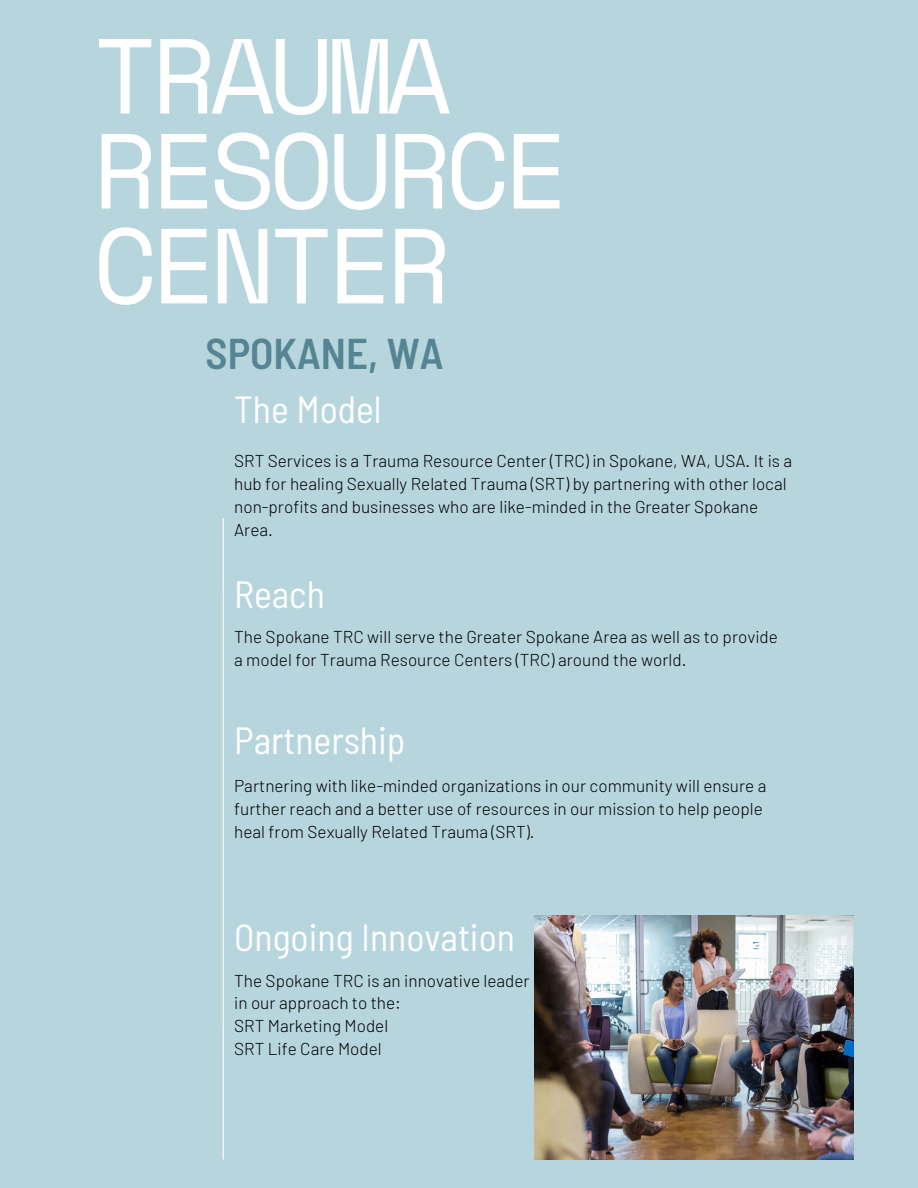
<style>
.page{position:relative;width:918px;height:1188px;background:#b7d5dd}
.page>*{position:absolute;margin:0;border:0;box-sizing:border-box;transform-origin:0 0}
.t1{font:106.5px/94.9px "Space Mono";letter-spacing:-.06em;color:#fff}
.t2{font:600 semi-condensed 42.9px "Barlow";color:#558592}
.t3{font:semi-condensed 37.8px "Barlow";color:#fff}
.t4{font:300 17.1px/23px "Barlow";color:#000}
</style>
<div class="page">
<hr style="left:223px;top:518px;width:1px;height:641px;background:#fff">
<img style="left:535px;top:915px;width:318px;height:245px">
<h1 class="t1" style="left:93px;top:26px;width:478px">TRAUMA<br>RESOURCE<br>CENTER</h1>
<h2 class="t2" style="left:206px;top:326px;width:239px">SPOKANE, WA</h2>
<h3 class="t3" style="left:234px;top:385px;width:149px">The Model</h3>
<p class="t4" style="left:234px;top:449px;width:560px">SRT Services is a Trauma Resource Center (TRC) in Spokane, WA, USA. It is a hub for healing Sexually Related Trauma (SRT) by partnering with other local non-profits and businesses who are like-minded in the Greater Spokane Area.</p>
<h3 class="t3" style="left:234px;top:570px;width:92px">Reach</h3>
<p class="t4" style="left:234px;top:625px;width:545px">The Spokane TRC will serve the Greater Spokane Area as well as to provide a model for Trauma Resource Centers (TRC) around the world.</p>
<h3 class="t3" style="left:234px;top:717px;width:173px">Partnership</h3>
<p class="t4" style="left:234px;top:774px;width:534px">Partnering with like-minded organizations in our community will ensure a further reach and a better use of resources in our mission to help people heal from Sexually Related Trauma (SRT).</p>
<h3 class="t3" style="left:234px;top:913px;width:282px">Ongoing Innovation</h3>
<p class="t4" style="left:234px;top:968px;width:297px">The Spokane TRC is an innovative leader in our approach to the:<br>SRT Marketing Model<br>SRT Life Care Model</p>
</div>
